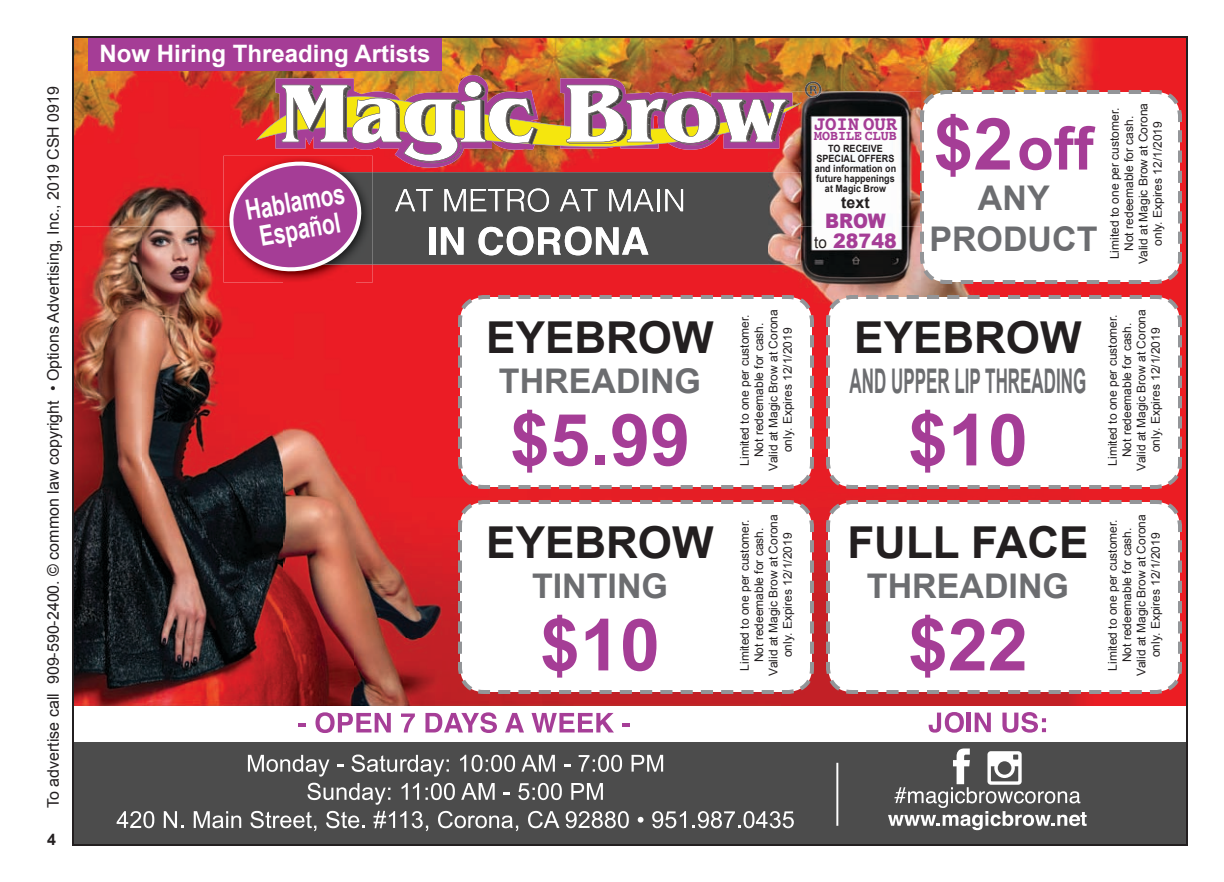
<style>
.page{position:relative;width:1224px;height:882px;background:#fff}
.page>*{position:absolute;margin:0;border:0;box-sizing:border-box;transform-origin:0 0}
.t1{font:700 72px "Arial";color:#a53d96}
.t2{font:700 60px "Arial";color:#a53d96}
.t3{font:700 44px "Arial";color:#231f20}
.t4{font:700 34px/40.8px "Arial";color:#6c6d70;text-align:center}
.t5{font:700 34px "Arial";color:#6c6d70;scale:.5 1}
.t6{font:700 28px/28px "Arial";color:#fff;text-align:center;scale:.75 1}
.t7{font:700 24px "Arial";color:#fff}
.t8{font:900 20px/20px "Arial";color:#a53d96;text-align:center;scale:.9 1}
.t9{font:700 20px "Courier";color:#a53d96;scale:.95 1}
.t10{font:16px "Arial";color:#231f20}
.t11{font:700 16px "Arial";color:#231f20}
.t12{font:700 14px "Courier";color:#a53d96;scale:.95 1}
.t13{font:12px/14.4px "Arial";color:#231f20;text-align:center}
.t14{font:700 10px/10px "Arial";color:#231f20;text-align:center;scale:.9 1}
.s1{font-weight:400;font-size:16px;color:#231f20}
.s2{font-size:72px}
</style>
<div class="page">
<svg style="left:921px;top:36px;width:267px;height:670px;background:#c41e23"></svg>
<img style="left:75px;top:227px;width:67px;height:479px">
<img style="left:142px;top:227px;width:142px;height:479px">
<img style="left:355px;top:265px;width:425px;height:441px">
<img style="left:284px;top:282px;width:71px;height:424px">
<img style="left:780px;top:368px;width:141px;height:338px">
<img style="left:75px;top:39px;width:1019px;height:188px">
<img style="left:746px;top:83px;width:59px;height:13px">
<div style="left:373px;top:172px;width:395px;height:93px;background:#4d4d4d"></div>
<img style="left:560px;top:78px;width:186px;height:18px">
<img style="left:276px;top:75px;width:266px;height:21px">
<img style="left:258px;top:142px;width:510px;height:4px">
<img style="left:256px;top:96px;width:512px;height:46px">
<img style="left:410px;top:143px;width:51px;height:20px">
<img style="left:528px;top:143px;width:10px;height:2px">
<img style="left:567px;top:143px;width:60px;height:1px">
<img style="left:676px;top:101px;width:44px;height:44px">
<svg style="left:740px;top:99px;width:6px;height:2px"></svg>
<img style="left:741px;top:120px;width:5px;height:5px">
<img style="left:740px;top:101px;width:6px;height:19px">
<img style="left:760px;top:116px;width:8px;height:8px">
<img style="left:760px;top:99px;width:8px;height:17px">
<svg style="left:746px;top:123px;width:8px;height:19px"></svg>
<svg style="left:716px;top:102px;width:4px;height:39px"></svg>
<img style="left:282px;top:82px;width:434px;height:61px">
<img style="left:464px;top:81px;width:149px;height:61px">
<img style="left:805px;top:82px;width:16px;height:9px">
<img style="left:395px;top:189px;width:38px;height:22px">
<img style="left:444px;top:189px;width:22px;height:22px">
<img style="left:471px;top:189px;width:15px;height:22px">
<img style="left:488px;top:189px;width:17px;height:22px">
<img style="left:508px;top:189px;width:16px;height:22px">
<img style="left:528px;top:188px;width:21px;height:24px">
<img style="left:560px;top:189px;width:37px;height:22px">
<img style="left:609px;top:189px;width:22px;height:22px">
<img style="left:634px;top:189px;width:20px;height:22px">
<img style="left:657px;top:189px;width:3px;height:22px">
<img style="left:665px;top:189px;width:18px;height:22px">
<img style="left:430px;top:227px;width:6px;height:28px">
<img style="left:441px;top:227px;width:23px;height:28px">
<img style="left:479px;top:227px;width:24px;height:28px">
<img style="left:507px;top:227px;width:26px;height:28px">
<img style="left:538px;top:227px;width:23px;height:28px">
<img style="left:565px;top:227px;width:27px;height:28px">
<img style="left:596px;top:227px;width:23px;height:28px">
<img style="left:622px;top:227px;width:26px;height:28px">
<img style="left:768px;top:91px;width:212px;height:277px">
<svg style="left:807px;top:91px;width:12px;height:5px"></svg>
<img style="left:768px;top:172px;width:33px;height:93px">
<img style="left:768px;top:93px;width:24px;height:56px">
<img style="left:789px;top:102px;width:13px;height:17px">
<svg style="left:786px;top:99px;width:4px;height:13px"></svg>
<img style="left:786px;top:101px;width:3px;height:41px">
<img style="left:768px;top:99px;width:18px;height:43px">
<div style="left:72px;top:727px;width:1116px;height:119px;background:#4c4c4c"></div>
<div style="left:72px;top:706px;width:1116px;height:35px;background:#fff"></div>
<hr style="left:836px;top:763px;width:2px;height:63px;background:#fff">
<svg style="left:888px;top:749px;width:199px;height:81px"></svg>
<svg style="left:248px;top:755px;width:81px;height:22px"></svg>
<svg style="left:337px;top:765px;width:6px;height:2px"></svg>
<svg style="left:352px;top:755px;width:97px;height:22px"></svg>
<svg style="left:460px;top:755px;width:6px;height:17px"></svg>
<svg style="left:472px;top:755px;width:43px;height:17px"></svg>
<svg style="left:521px;top:755px;width:34px;height:17px"></svg>
<svg style="left:564px;top:765px;width:6px;height:2px"></svg>
<svg style="left:579px;top:755px;width:43px;height:17px"></svg>
<svg style="left:632px;top:755px;width:31px;height:17px"></svg>
<svg style="left:307px;top:783px;width:83px;height:22px"></svg>
<svg style="left:402px;top:783px;width:17px;height:17px"></svg>
<svg style="left:426px;top:783px;width:29px;height:17px"></svg>
<svg style="left:461px;top:783px;width:34px;height:17px"></svg>
<svg style="left:504px;top:793px;width:6px;height:2px"></svg>
<svg style="left:518px;top:783px;width:44px;height:17px"></svg>
<svg style="left:571px;top:783px;width:32px;height:17px"></svg>
<svg style="left:117px;top:811px;width:37px;height:17px"></svg>
<svg style="left:164px;top:811px;width:19px;height:17px"></svg>
<svg style="left:194px;top:811px;width:47px;height:17px"></svg>
<svg style="left:250px;top:811px;width:66px;height:20px"></svg>
<svg style="left:326px;top:811px;width:39px;height:17px"></svg>
<svg style="left:374px;top:811px;width:32px;height:17px"></svg>
<svg style="left:412px;top:811px;width:16px;height:20px"></svg>
<svg style="left:438px;top:811px;width:80px;height:20px"></svg>
<svg style="left:528px;top:811px;width:31px;height:17px"></svg>
<svg style="left:566px;top:811px;width:63px;height:17px"></svg>
<svg style="left:638px;top:817px;width:6px;height:6px"></svg>
<svg style="left:652px;top:811px;width:34px;height:17px"></svg>
<svg style="left:692px;top:811px;width:102px;height:17px"></svg>
<svg style="left:929px;top:712px;width:35px;height:21px"></svg>
<hr style="left:967px;top:713px;width:4px;height:19px;background:#a63e97">
<svg style="left:975px;top:713px;width:16px;height:19px"></svg>
<svg style="left:1002px;top:712px;width:44px;height:21px"></svg>
<svg style="left:298px;top:723px;width:7px;height:4px"></svg>
<svg style="left:315px;top:712px;width:76px;height:21px"></svg>
<svg style="left:401px;top:714px;width:14px;height:18px"></svg>
<svg style="left:425px;top:712px;width:72px;height:21px"></svg>
<svg style="left:505px;top:713px;width:19px;height:19px"></svg>
<svg style="left:532px;top:713px;width:82px;height:19px"></svg>
<svg style="left:623px;top:723px;width:7px;height:4px"></svg>
<svg style="left:456px;top:293px;width:360px;height:198px"></svg>
<svg style="left:456px;top:498px;width:360px;height:198px"></svg>
<svg style="left:824px;top:293px;width:358px;height:198px"></svg>
<svg style="left:918px;top:88px;width:264px;height:198px"></svg>
<svg style="left:824px;top:498px;width:358px;height:198px"></svg>
<img style="left:224px;top:156px;width:149px;height:126px">
<img style="left:364px;top:172px;width:9px;height:93px">
<svg style="left:227px;top:159px;width:137px;height:115px;background:#b14780"></svg>
<div style="left:88px;top:36px;width:354px;height:35px;background:#a53d96"></div>
<h3 class="t10" style="left:43px;top:808px;width:723px;rotate:-90deg">To advertise call 909-590-2400. © common law copyright • Options Advertising, Inc., 2019 CSH 0919</h3>
<h3 class="t11" style="left:47px;top:829px;width:10px">4</h3>
<h3 class="t7" style="left:99px;top:38px;width:333px">Now Hiring Threading Artists</h3>
<h3 class="t6" style="left:244px;top:198px;width:135px;rotate:-10deg">Hablamos<br>Español</h3>
<h3 class="t3" style="left:486px;top:308px;width:229px">EYEBROW</h3>
<h3 class="t4" style="left:499px;top:362px;width:204px">THREADING</h3>
<h1 class="t1" style="left:510px;top:393px;width:182px">$5.99</h1>
<h3 class="t3" style="left:486px;top:513px;width:229px">EYEBROW</h3>
<h3 class="t4" style="left:532px;top:567px;width:137px">TINTING</h3>
<h1 class="t1" style="left:540px;top:598px;width:122px">$10</h1>
<p class="t13" style="left:737px;top:471px;width:163px;rotate:-90deg">Limited to one per customer.<br>Not redeemable for cash.<br>Valid at Magic Brow at Corona only. Expires 12/1/2019</p>
<p class="t13" style="left:737px;top:676px;width:163px;rotate:-90deg">Limited to one per customer.<br>Not redeemable for cash.<br>Valid at Magic Brow at Corona only. Expires 12/1/2019</p>
<h3 class="t9" style="left:814px;top:107px;width:90px">JOIN OUR</h3>
<p class="t12" style="left:814px;top:124px;width:88px">MOBILE CLUB</p>
<p class="t14" style="left:815px;top:143px;width:92px">TO RECEIVE<br>SPECIAL OFFERS and information on future happenings at Magic Brow</p>
<h3 class="t11" style="left:841px;top:191px;width:30px">text</h3>
<h3 class="t8" style="left:814px;top:210px;width:93px">BROW<br><span class="s1">to</span> 28748</h3>
<h2 class="t2" style="left:933px;top:109px;width:162px"><span class="s2">$2</span>off</h2>
<h3 class="t4" style="left:929px;top:179px;width:170px">ANY<br>PRODUCT</h3>
<p class="t13" style="left:1107px;top:264px;width:163px;rotate:-90deg">Limited to one per customer.<br>Not redeemable for cash.<br>Valid at Magic Brow at Corona only. Expires 12/1/2019</p>
<h3 class="t3" style="left:854px;top:308px;width:229px">EYEBROW</h3>
<h3 class="t5" style="left:850px;top:359px;width:475px">AND UPPER LIP THREADING</h3>
<h1 class="t1" style="left:908px;top:393px;width:122px">$10</h1>
<h3 class="t3" style="left:847px;top:513px;width:243px">FULL FACE</h3>
<h3 class="t4" style="left:867px;top:567px;width:204px">THREADING</h3>
<h1 class="t1" style="left:908px;top:598px;width:122px">$22</h1>
<p class="t13" style="left:1105px;top:471px;width:163px;rotate:-90deg">Limited to one per customer.<br>Not redeemable for cash.<br>Valid at Magic Brow at Corona only. Expires 12/1/2019</p>
<p class="t13" style="left:1105px;top:676px;width:163px;rotate:-90deg">Limited to one per customer.<br>Not redeemable for cash.<br>Valid at Magic Brow at Corona only. Expires 12/1/2019</p>
</div>
